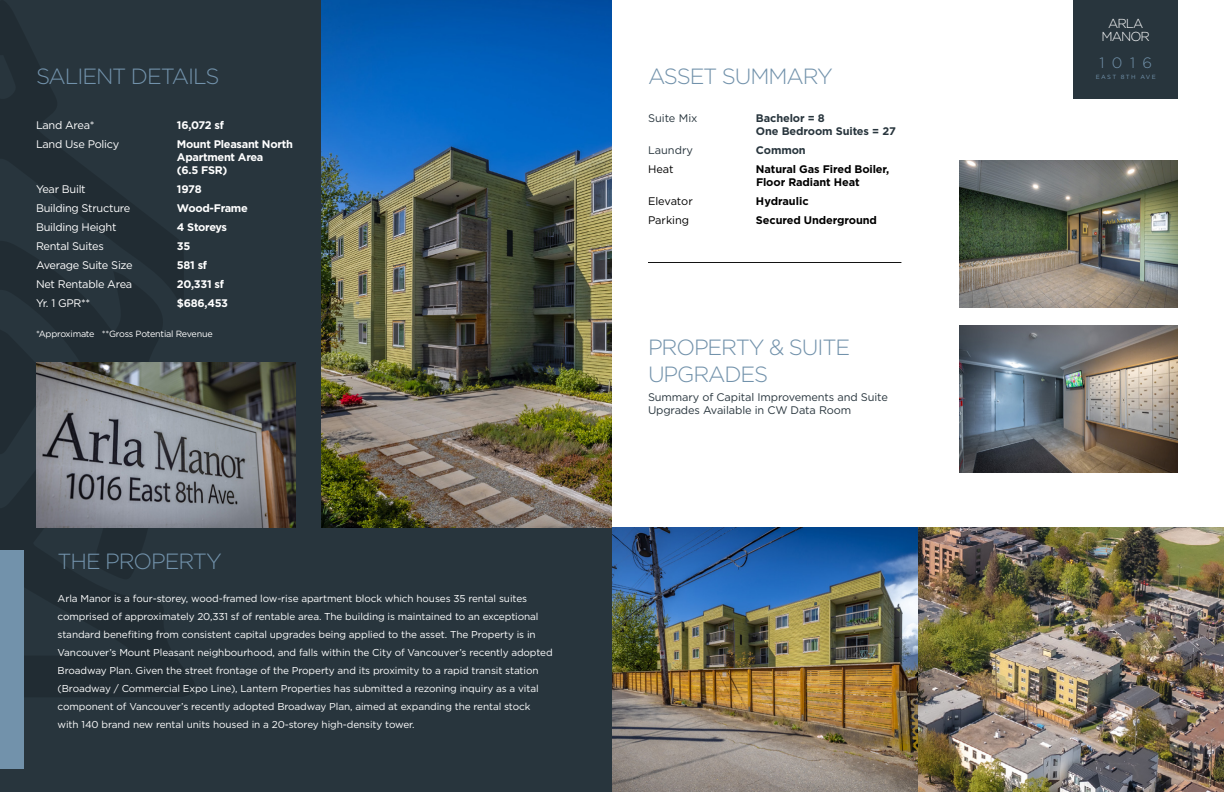
<style>
.page{position:relative;width:1224px;height:792px;background:#fff}
.page>*{position:absolute;margin:0;border:0;box-sizing:border-box;transform-origin:0 0}
.t1{font:300 22px/26.4px "Gotham";letter-spacing:-.05em;color:#7292ab}
.t2{font:300 15px "Gotham";color:#7292ab}
.t3{font:300 13px/13.7px "Gotham";letter-spacing:-.075em;color:#fff;text-align:center}
.t4{font:11px "Gotham";letter-spacing:-.025em;color:#fff}
.t5{font:700 11px/13.2px "Gotham";letter-spacing:-.025em;color:#fff}
.t6{font:11px/13px "Gotham";letter-spacing:-.01em;color:#28353d}
.t7{font:700 11px/13.2px "Gotham";letter-spacing:-.01em;color:#000}
.t8{font:700 11px/13.2px "Gotham";letter-spacing:-.01em;color:#28353d}
.t9{font:11px "Gotham";color:#000}
.t10{font:10px/18px "Gotham";letter-spacing:-.01em;color:#fff}
.t11{font:9px "Gotham";letter-spacing:-.025em;color:#fff}
.t12{font:6px "Gotham";letter-spacing:.23em;color:#7292ab}
.s1{font-size:21.8px}
</style>
<div class="page">
<div style="left:0;top:0;width:612px;height:792px;background:#28353d"></div>
<svg style="left:23px;top:362px;width:174px;height:336px;fill:#212c33"></svg>
<svg style="left:23px;top:362px;width:25px;height:94px"></svg>
<img style="left:321px;top:0;width:291px;height:527px">
<div style="left:0;top:550px;width:23px;height:219px;background:#7292ab"></div>
<img style="left:612px;top:527px;width:612px;height:265px">
<img style="left:918px;top:528px;width:306px;height:264px">
<img style="left:36px;top:363px;width:259px;height:164px">
<div style="left:1074px;top:0;width:104px;height:98px;background:#28353d"></div>
<hr style="left:648px;top:262px;width:253px;height:1px;background:#000">
<img style="left:959px;top:325px;width:219px;height:148px">
<img style="left:959px;top:160px;width:219px;height:148px">
<h1 class="t1" style="left:36px;top:63px;width:185px">SALIENT DETAILS</h1>
<p class="t4" style="left:36px;top:118px;width:60px">Land Area*</p>
<p class="t5" style="left:177px;top:118px;width:48px">16,072 sf</p>
<p class="t4" style="left:36px;top:137px;width:85px">Land Use Policy</p>
<p class="t5" style="left:177px;top:137px;width:117px">Mount Pleasant North<br>Apartment Area<br>(6.5 FSR)</p>
<p class="t4" style="left:36px;top:182px;width:51px">Year Built</p>
<p class="t5" style="left:177px;top:183px;width:26px">1978</p>
<p class="t4" style="left:36px;top:201px;width:96px">Building Structure</p>
<p class="t5" style="left:177px;top:202px;width:72px">Wood-Frame</p>
<p class="t4" style="left:36px;top:220px;width:82px">Building Height</p>
<p class="t5" style="left:177px;top:221px;width:52px">4 Storeys</p>
<p class="t4" style="left:36px;top:239px;width:69px">Rental Suites</p>
<p class="t5" style="left:177px;top:240px;width:15px">35</p>
<p class="t4" style="left:36px;top:258px;width:98px">Average Suite Size</p>
<p class="t5" style="left:177px;top:259px;width:32px">581 sf</p>
<p class="t4" style="left:36px;top:277px;width:98px">Net Rentable Area</p>
<p class="t5" style="left:177px;top:278px;width:48px">20,331 sf</p>
<p class="t4" style="left:36px;top:296px;width:56px">Yr. 1 GPR**</p>
<p class="t5" style="left:177px;top:297px;width:53px">$686,453</p>
<p class="t11" style="left:36px;top:328px;width:178px">*Approximate **Gross Potential Revenue</p>
<h1 class="t1" style="left:58px;top:547px;width:166px"><span class="s1">THE</span> PROPERTY</h1>
<p class="t10" style="left:58px;top:589px;width:497px">Arla Manor is a four-storey, wood-framed low-rise apartment block which houses 35 rental suites comprised of approximately 20,331 sf of rentable area. The building is maintained to an exceptional standard benefiting from consistent capital upgrades being applied to the asset. The Property is in Vancouver’s Mount Pleasant neighbourhood, and falls within the City of Vancouver’s recently adopted Broadway Plan. Given the street frontage of the Property and its proximity to a rapid transit station (Broadway / Commercial Expo Line), Lantern Properties has submitted a rezoning inquiry as a vital component of Vancouver’s recently adopted Broadway Plan, aimed at expanding the rental stock with 140 brand new rental units housed in a 20-storey high-density tower.</p>
<h3 class="t3" style="left:1102px;top:16px;width:50px">ARLA<br>MANOR</h3>
<h2 class="t2" style="left:1099px;top:53px;width:54px">1016</h2>
<h1 class="t1" style="left:648px;top:63px;width:186px">ASSET SUMMARY</h1>
<p class="t12" style="left:1096px;top:73px;width:61px">EAST 8TH AVE</p>
<p class="t6" style="left:648px;top:111px;width:51px">Suite Mix</p>
<p class="t8" style="left:756px;top:111px;width:141px">Bachelor = 8<br>One Bedroom Suites = 27</p>
<p class="t6" style="left:648px;top:144px;width:46px">Laundry</p>
<p class="t8" style="left:756px;top:144px;width:51px">Common</p>
<p class="t9" style="left:648px;top:162px;width:27px">Heat</p>
<p class="t7" style="left:756px;top:163px;width:135px">Natural Gas Fired Boiler,<br>Floor Radiant Heat</p>
<p class="t9" style="left:648px;top:194px;width:46px">Elevator</p>
<p class="t7" style="left:756px;top:195px;width:54px">Hydraulic</p>
<p class="t9" style="left:648px;top:213px;width:43px">Parking</p>
<p class="t7" style="left:756px;top:214px;width:122px">Secured Underground</p>
<h1 class="t1" style="left:648px;top:334px;width:204px">PROPERTY &amp; SUITE<br>UPGRADES</h1>
<p class="t6" style="left:648px;top:391px;width:241px">Summary of Capital Improvements and Suite<br>Upgrades Available in CW Data Room</p>
</div>
